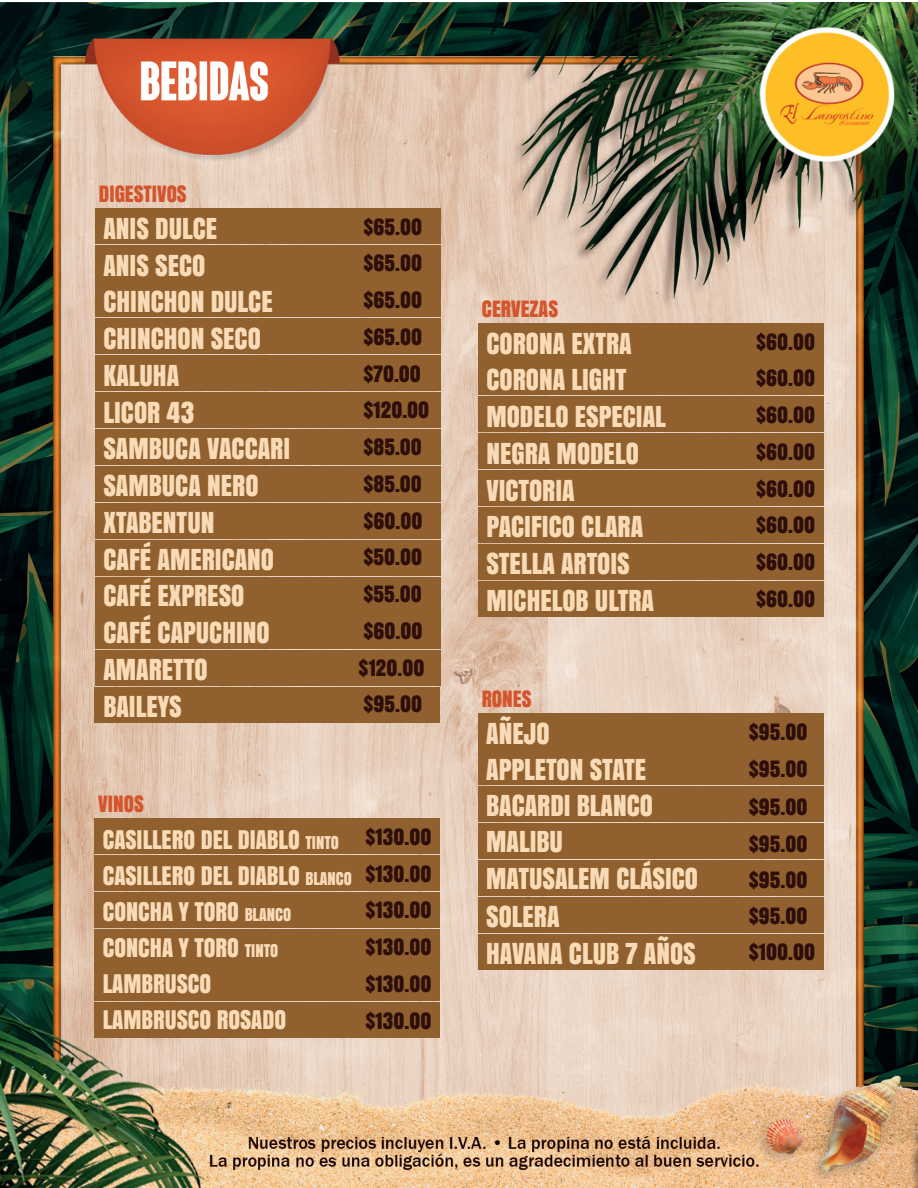
<style>
.page{position:relative;width:918px;height:1188px;background:#fff}
.page>*{position:absolute;margin:0;border:0;box-sizing:border-box;transform-origin:0 0}
.t1{font:27px/36.8px "Anton";color:#f9dbb8}
.t2{font:24px/36px "Anton";color:#f9dbb8}
.t3{font:21px/36.8px "Anton";color:#2e0e0a}
.t4{font:21px "Anton";color:#d4542c}
.s1{font-size:16.5px}
</style>
<div class="page">
<img style="left:0;top:2px;width:918px;height:1186px">
<div style="left:478px;top:713px;width:345px;height:35px;background:#90602e"></div>
<div style="left:478px;top:750px;width:345px;height:35px;background:#90602e"></div>
<div style="left:478px;top:787px;width:345px;height:35px;background:#90602e"></div>
<div style="left:478px;top:824px;width:345px;height:35px;background:#90602e"></div>
<div style="left:478px;top:861px;width:345px;height:35px;background:#90602e"></div>
<div style="left:478px;top:897px;width:345px;height:36px;background:#90602e"></div>
<div style="left:478px;top:934px;width:345px;height:36px;background:#90602e"></div>
<div style="left:95px;top:208px;width:346px;height:35px;background:#90602e"></div>
<div style="left:95px;top:245px;width:346px;height:35px;background:#90602e"></div>
<div style="left:95px;top:282px;width:346px;height:35px;background:#90602e"></div>
<div style="left:95px;top:319px;width:346px;height:35px;background:#90602e"></div>
<div style="left:95px;top:356px;width:346px;height:35px;background:#90602e"></div>
<div style="left:95px;top:392px;width:346px;height:36px;background:#90602e"></div>
<div style="left:95px;top:429px;width:346px;height:36px;background:#90602e"></div>
<div style="left:95px;top:466px;width:345px;height:36px;background:#90602e"></div>
<div style="left:95px;top:503px;width:345px;height:35px;background:#90602e"></div>
<div style="left:95px;top:540px;width:345px;height:35px;background:#90602e"></div>
<div style="left:95px;top:577px;width:345px;height:35px;background:#90602e"></div>
<div style="left:95px;top:614px;width:345px;height:35px;background:#90602e"></div>
<div style="left:95px;top:651px;width:345px;height:35px;background:#90602e"></div>
<div style="left:95px;top:688px;width:345px;height:35px;background:#90602e"></div>
<div style="left:478px;top:323px;width:346px;height:35px;background:#90602e"></div>
<div style="left:478px;top:360px;width:346px;height:35px;background:#90602e"></div>
<div style="left:478px;top:397px;width:346px;height:35px;background:#90602e"></div>
<div style="left:478px;top:434px;width:346px;height:35px;background:#90602e"></div>
<div style="left:478px;top:471px;width:346px;height:35px;background:#90602e"></div>
<div style="left:478px;top:507px;width:346px;height:36px;background:#90602e"></div>
<div style="left:478px;top:544px;width:346px;height:36px;background:#90602e"></div>
<div style="left:478px;top:581px;width:345px;height:35px;background:#90602e"></div>
<div style="left:95px;top:818px;width:345px;height:36px;background:#90602e"></div>
<div style="left:95px;top:855px;width:345px;height:35px;background:#90602e"></div>
<div style="left:95px;top:892px;width:345px;height:35px;background:#90602e"></div>
<div style="left:95px;top:929px;width:345px;height:35px;background:#90602e"></div>
<div style="left:95px;top:966px;width:345px;height:35px;background:#90602e"></div>
<div style="left:95px;top:1003px;width:345px;height:35px;background:#90602e"></div>
<p class="t4" style="left:99px;top:177px;width:89px">DIGESTIVOS</p>
<p class="t1" style="left:103px;top:209px;width:188px">ANIS DULCE<br>ANIS SECO<br>CHINCHON DULCE<br>CHINCHON SECO<br>KALUHA<br>LICOR 43<br>SAMBUCA VACCARI<br>SAMBUCA NERO<br>XTABENTUN<br>CAFÉ AMERICANO<br>CAFÉ EXPRESO<br>CAFÉ CAPUCHINO<br>AMARETTO<br>BAILEYS</p>
<p class="t3" style="left:359px;top:207px;width:72px">$65.00 $65.00 $65.00 $65.00 $70.00 $120.00 $85.00 $85.00 $60.00 $50.00 $55.00 $60.00 $120.00 $95.00</p>
<p class="t4" style="left:98px;top:788px;width:47px">VINOS</p>
<p class="t2" style="left:103px;top:821px;width:251px">CASILLERO DEL DIABLO <span class="s1">TINTO<br></span>CASILLERO DEL DIABLO <span class="s1">BLANCO<br></span>CONCHA Y TORO <span class="s1">BLANCO<br></span>CONCHA Y TORO <span class="s1">TINTO<br></span>LAMBRUSCO<br>LAMBRUSCO ROSADO</p>
<p class="t3" style="left:366px;top:818px;width:67px;text-align:justify">$130.00 $130.00 $130.00 $130.00 $130.00 $130.00</p>
<p class="t4" style="left:482px;top:292px;width:78px">CERVEZAS</p>
<p class="t1" style="left:486px;top:324px;width:181px">CORONA EXTRA<br>CORONA LIGHT<br>MODELO ESPECIAL<br>NEGRA MODELO<br>VICTORIA<br>PACIFICO CLARA<br>STELLA ARTOIS<br>MICHELOB ULTRA</p>
<p class="t3" style="left:756px;top:322px;width:60px;text-align:justify">$60.00 $60.00 $60.00 $60.00 $60.00 $60.00 $60.00 $60.00</p>
<p class="t4" style="left:482px;top:682px;width:51px">RONES</p>
<p class="t1" style="left:486px;top:714px;width:213px">AÑEJO<br>APPLETON STATE<br>BACARDI BLANCO<br>MALIBU<br>MATUSALEM CLÁSICO<br>SOLERA<br>HAVANA CLUB 7 AÑOS</p>
<p class="t3" style="left:749px;top:712px;width:68px">$95.00 $95.00 $95.00 $95.00 $95.00 $95.00 $100.00</p>
</div>
